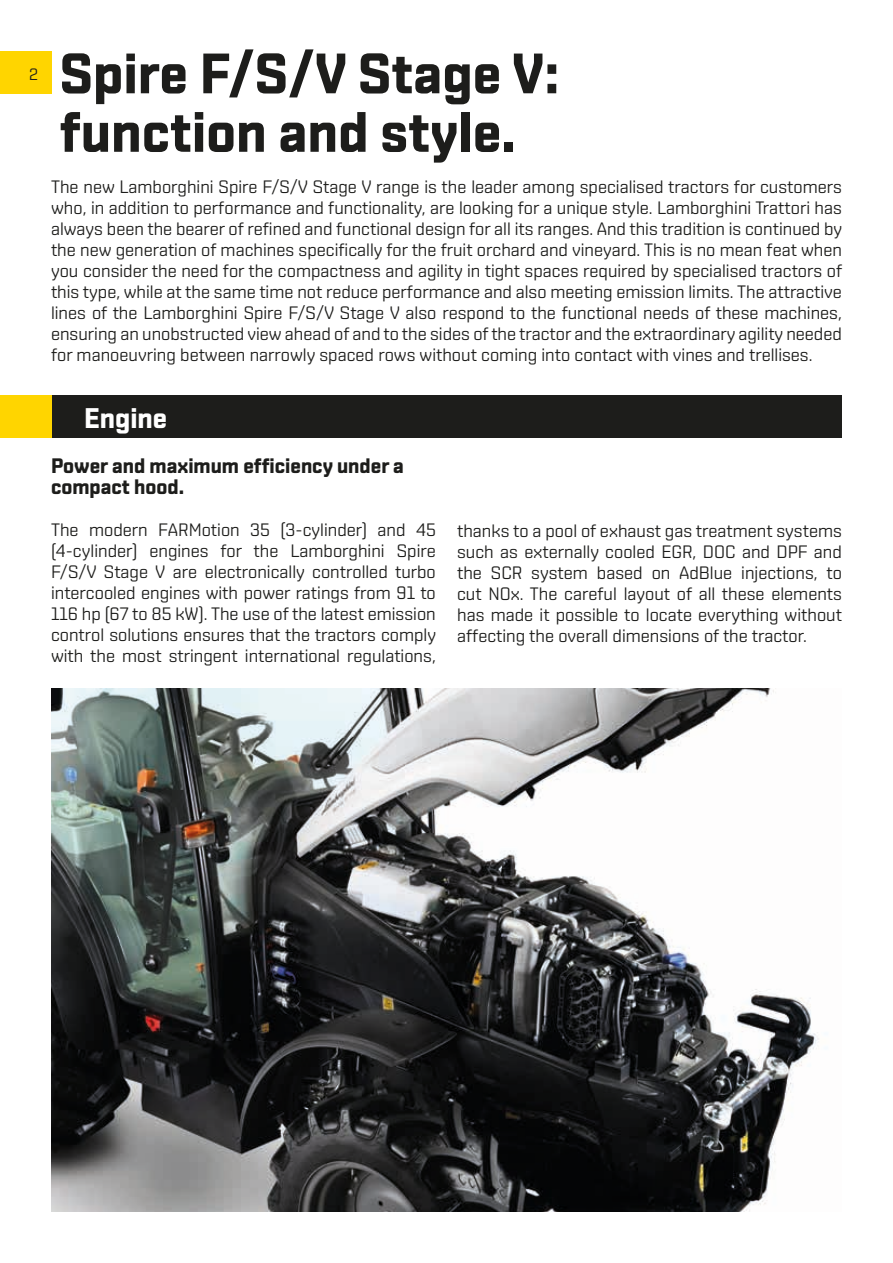
<style>
.page{position:relative;width:893px;height:1263px;background:#fff}
.page>*{position:absolute;margin:0;border:0;box-sizing:border-box;transform-origin:0 0}
.t1{font:700 57px/58.5px "Shentox W04";color:#1d1d1b}
.t2{font:700 28.5px "Shentox W04";color:#fff}
.t3{font:700 21px/21px "Shentox W04";color:#1d1d1b}
.t4{font:18px/21px "Shentox W04";color:#1d1d1b;text-align:justify}
.t5{font:16.5px "Shentox W04";color:#1d1d1b}
</style>
<div class="page">
<div style="left:0;top:51px;width:51px;height:43px;background:#ffd500"></div>
<div style="left:51px;top:395px;width:791px;height:43px;background:#1d1d1b"></div>
<div style="left:0;top:395px;width:51px;height:43px;background:#ffd500"></div>
<img style="left:51px;top:688px;width:768px;height:524px">
<p class="t5" style="left:29px;top:64px;width:11px">2</p>
<h1 class="t1" style="left:60px;top:44px;width:501px">Spire F/S/V Stage V: function and style.</h1>
<p class="t4" style="left:51px;top:176px;width:793px">The new Lamborghini Spire F/S/V Stage V range is the leader among specialised tractors for customers who, in addition to performance and functionality, are looking for a unique style. Lamborghini Trattori has always been the bearer of refined and functional design for all its ranges. And this tradition is continued by the new generation of machines specifically for the fruit orchard and vineyard. This is no mean feat when you consider the need for the compactness and agility in tight spaces required by specialised tractors of this type, while at the same time not reduce performance and also meeting emission limits. The attractive lines of the Lamborghini Spire F/S/V Stage V also respond to the functional needs of these machines, ensuring an unobstructed view ahead of and to the sides of the tractor and the extraordinary agility needed for manoeuvring between narrowly spaced rows without coming into contact with vines and trellises.</p>
<h2 class="t2" style="left:84px;top:401px;width:85px">Engine</h2>
<p class="t3" style="left:51px;top:455px;width:354px">Power and maximum efficiency under a compact hood.</p>
<p class="t4" style="left:51px;top:519px;width:387px">The modern FARMotion 35 (3-cylinder) and 45 (4-cylinder) engines for the Lamborghini Spire F/S/V Stage V are electronically controlled turbo intercooled engines with power ratings from 91 to 116 hp (67 to 85 kW). The use of the latest emission control solutions ensures that the tractors comply with the most stringent international regulations,</p>
<p class="t4" style="left:457px;top:520px;width:386px">thanks to a pool of exhaust gas treatment systems such as externally cooled EGR, DOC and DPF and the SCR system based on AdBlue injections, to cut NOx. The careful layout of all these elements has made it possible to locate everything without affecting the overall dimensions of the tractor.</p>
</div>
